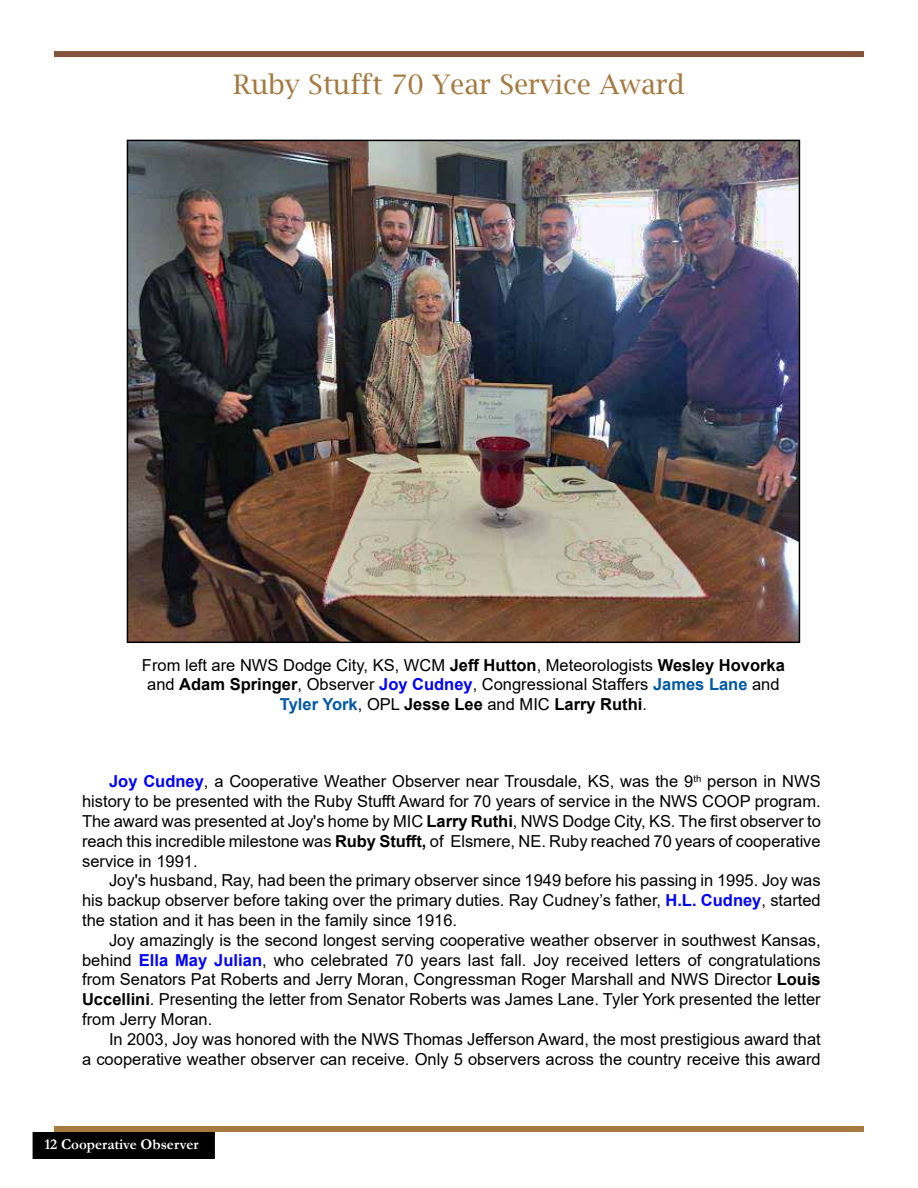
<style>
.page{position:relative;width:918px;height:1188px;background:#fff}
.page>*{position:absolute;margin:0;border:0;box-sizing:border-box;transform-origin:0 0}
.t1{font:27px "Lucida Bright";color:#a5793f}
.t2{font:16.5px/19.8px "Arial";color:#000;text-align:justify}
.t3{font:700 15px "Garamond";color:#fff}
.s1{font-weight:700}
.s2{font-weight:700;color:#00f}
.s3{font-weight:700;color:#0059a7}
</style>
<div class="page">
<div style="left:33px;top:1133px;width:181px;height:25px;background:#000"></div>
<div style="left:33px;top:1132px;width:182px;height:27px;border:2px solid #000"></div>
<div style="left:54px;top:1126px;width:810px;height:6px;background:#a5793f"></div>
<div style="left:54px;top:51px;width:810px;height:6px;background:#845339"></div>
<img style="left:130px;top:143px;width:667px;height:497px">
<div style="left:127px;top:140px;width:673px;height:503px;border:2px solid #000"></div>
<h1 class="t1" style="left:233px;top:69px;width:453px">Ruby Stufft 70 Year Service Award</h1>
<p class="t2" style="left:142px;top:655px;width:645px;text-align:center">From left are NWS Dodge City, KS, WCM <span class="s1">Jeff Hutton</span>, Meteorologists <span class="s1">Wesley Hovorka </span>and <span class="s1">Adam Springer</span>, Observer <span class="s2">Joy Cudney</span>, Congressional Staffers <span class="s3">James Lane</span> and<br><span class="s3">Tyler York</span>, OPL <span class="s1">Jesse Lee</span> and MIC <span class="s1">Larry Ruthi</span>.</p>
<p class="t2" style="left:82px;top:772px;width:740px;text-indent:27px"><span class="s2">Joy Cudney</span>, a Cooperative Weather Observer near Trousdale, KS, was the 9<sup>th</sup> person in NWS history to be presented with the Ruby Stufft Award for 70 years of service in the NWS COOP program.<br>The award was presented at Joy's home by MIC <span class="s1">Larry Ruthi</span>, NWS Dodge City, KS. The first observer to reach this incredible milestone was <span class="s1">Ruby Stufft,</span> of Elsmere, NE. Ruby reached 70 years of cooperative service in 1991.</p>
<p class="t2" style="left:82px;top:871px;width:740px;text-indent:27px">Joy's husband, Ray, had been the primary observer since 1949 before his passing in 1995. Joy was his backup observer before taking over the primary duties. Ray Cudney’s father, <span class="s2">H.L. Cudney</span>, started the station and it has been in the family since 1916.</p>
<p class="t2" style="left:82px;top:930px;width:740px;text-indent:27px">Joy amazingly is the second longest serving cooperative weather observer in southwest Kansas, behind <span class="s2">Ella May Julian</span>, who celebrated 70 years last fall. Joy received letters of congratulations from Senators Pat Roberts and Jerry Moran, Congressman Roger Marshall and NWS Director <span class="s1">Louis Uccellini</span>. Presenting the letter from Senator Roberts was James Lane. Tyler York presented the letter from Jerry Moran.</p>
<p class="t2" style="left:82px;top:1029px;width:740px;text-align:right">In 2003, Joy was honored with the NWS Thomas Jefferson Award, the most prestigious award that<br>a cooperative weather observer can receive. Only 5 observers across the country receive this award</p>
<p class="t3" style="left:44px;top:1134px;width:156px">12 Cooperative Observer</p>
</div>
